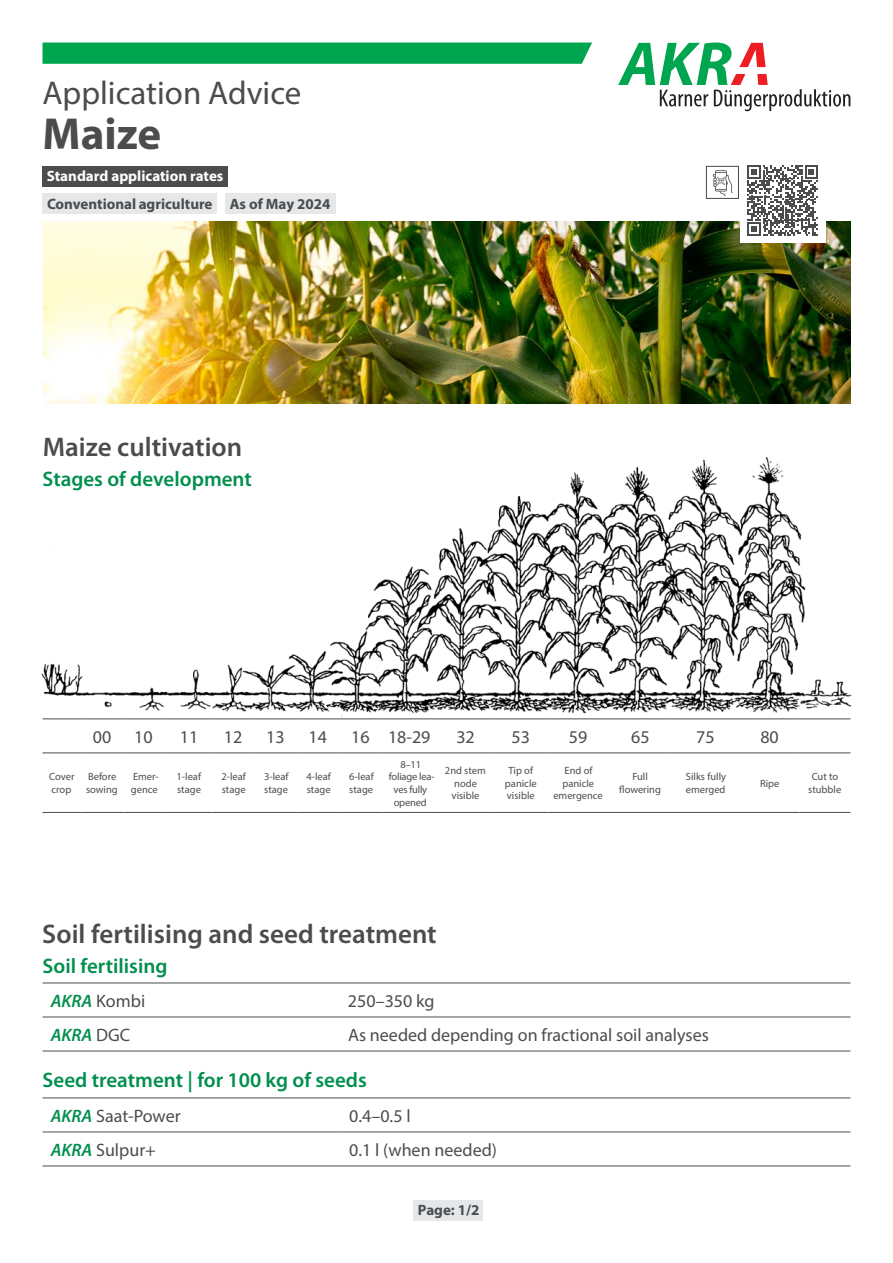
<style>
.page{position:relative;width:893px;height:1263px;background:#fff}
.page>*{position:absolute;margin:0;border:0;box-sizing:border-box;transform-origin:0 0}
.t1{font:700 45px "Myriad Pro";color:#4b4c4d}
.t2{font:33px "Myriad Pro";color:#4b4c4d}
.t3{font:600 27px "Myriad Pro";color:#4b4c4d}
.t4{font:600 21px "Myriad Pro";color:#008f4d}
.t5{font:18px "Myriad Pro";color:#4b4c4d}
.t6{font:italic 600 18px "Myriad Pro";color:#008f4d}
.t7{font:700 15px "Myriad Pro";color:#4b4c4d}
.t8{font:700 15px "Myriad Pro";color:#fff}
.t9{font:10.5px/12.6px "Myriad Pro";color:#4b4c4d}
.t10{font:10.5px/12.6px "Myriad Pro";letter-spacing:-.02em;color:#4b4c4d;text-align:center}
.s1{font-weight:600;font-style:italic;color:#008f4d}
.s2{font-weight:400;font-style:normal;color:#4b4c4d}
</style>
<div class="page">
<div style="left:43px;top:43px;width:549px;height:21px;background:#00a54f"></div>
<svg style="left:618px;top:43px;width:232px;height:68px"></svg>
<div style="left:706px;top:166px;width:33px;height:33px;border:1px solid #4b4c4d"></div>
<svg style="left:713px;top:170px;width:20px;height:26px"></svg>
<img style="left:43px;top:221px;width:807px;height:183px">
<hr style="left:43px;top:1017px;width:297px;height:1px;background:#4b4c4d">
<hr style="left:340px;top:1017px;width:510px;height:1px;background:#4b4c4d">
<hr style="left:43px;top:983px;width:297px;height:1px;background:#4b4c4d">
<hr style="left:340px;top:983px;width:510px;height:1px;background:#4b4c4d">
<hr style="left:43px;top:1051px;width:297px;height:1px;background:#4b4c4d">
<hr style="left:340px;top:1051px;width:510px;height:1px;background:#4b4c4d">
<hr style="left:43px;top:1098px;width:297px;height:1px;background:#4b4c4d">
<hr style="left:340px;top:1098px;width:510px;height:1px;background:#4b4c4d">
<hr style="left:43px;top:1132px;width:297px;height:1px;background:#4b4c4d">
<hr style="left:340px;top:1132px;width:510px;height:1px;background:#4b4c4d">
<hr style="left:43px;top:1166px;width:297px;height:1px;background:#4b4c4d">
<hr style="left:340px;top:1166px;width:510px;height:1px;background:#4b4c4d">
<div style="left:43px;top:166px;width:185px;height:21px;background:#4b4c4d"></div>
<div style="left:740px;top:157px;width:86px;height:86px;background:#fff"></div>
<svg style="left:747px;top:165px;width:71px;height:71px"></svg>
<div style="left:43px;top:193px;width:174px;height:21px;background:#e6e7e9"></div>
<div style="left:226px;top:193px;width:110px;height:21px;background:#e6e7e9"></div>
<div style="left:413px;top:1199px;width:70px;height:21px;background:#e6e7e9"></div>
<img style="left:41px;top:457px;width:811px;height:263px">
<hr style="left:43px;top:753px;width:38px;height:1px;background:#4b4c4d">
<hr style="left:81px;top:753px;width:42px;height:1px;background:#4b4c4d">
<hr style="left:123px;top:753px;width:43px;height:1px;background:#4b4c4d">
<hr style="left:166px;top:753px;width:47px;height:1px;background:#4b4c4d">
<hr style="left:213px;top:753px;width:42px;height:1px;background:#4b4c4d">
<hr style="left:255px;top:753px;width:43px;height:1px;background:#4b4c4d">
<hr style="left:298px;top:753px;width:42px;height:1px;background:#4b4c4d">
<hr style="left:340px;top:753px;width:43px;height:1px;background:#4b4c4d">
<hr style="left:383px;top:753px;width:55px;height:1px;background:#4b4c4d">
<hr style="left:438px;top:753px;width:55px;height:1px;background:#4b4c4d">
<hr style="left:493px;top:753px;width:56px;height:1px;background:#4b4c4d">
<hr style="left:549px;top:753px;width:59px;height:1px;background:#4b4c4d">
<hr style="left:608px;top:753px;width:64px;height:1px;background:#4b4c4d">
<hr style="left:672px;top:753px;width:68px;height:1px;background:#4b4c4d">
<hr style="left:740px;top:753px;width:59px;height:1px;background:#4b4c4d">
<hr style="left:799px;top:753px;width:51px;height:1px;background:#4b4c4d">
<hr style="left:43px;top:719px;width:38px;height:1px;background:#4b4c4d">
<hr style="left:81px;top:719px;width:42px;height:1px;background:#4b4c4d">
<hr style="left:123px;top:719px;width:43px;height:1px;background:#4b4c4d">
<hr style="left:166px;top:719px;width:47px;height:1px;background:#4b4c4d">
<hr style="left:213px;top:719px;width:42px;height:1px;background:#4b4c4d">
<hr style="left:255px;top:719px;width:43px;height:1px;background:#4b4c4d">
<hr style="left:298px;top:719px;width:42px;height:1px;background:#4b4c4d">
<hr style="left:340px;top:719px;width:43px;height:1px;background:#4b4c4d">
<hr style="left:383px;top:719px;width:55px;height:1px;background:#4b4c4d">
<hr style="left:438px;top:719px;width:55px;height:1px;background:#4b4c4d">
<hr style="left:493px;top:719px;width:56px;height:1px;background:#4b4c4d">
<hr style="left:549px;top:719px;width:59px;height:1px;background:#4b4c4d">
<hr style="left:608px;top:719px;width:64px;height:1px;background:#4b4c4d">
<hr style="left:672px;top:719px;width:68px;height:1px;background:#4b4c4d">
<hr style="left:740px;top:719px;width:59px;height:1px;background:#4b4c4d">
<hr style="left:799px;top:719px;width:51px;height:1px;background:#4b4c4d">
<hr style="left:43px;top:812px;width:38px;height:1px;background:#4b4c4d">
<hr style="left:81px;top:812px;width:42px;height:1px;background:#4b4c4d">
<hr style="left:123px;top:812px;width:43px;height:1px;background:#4b4c4d">
<hr style="left:166px;top:812px;width:47px;height:1px;background:#4b4c4d">
<hr style="left:213px;top:812px;width:42px;height:1px;background:#4b4c4d">
<hr style="left:255px;top:812px;width:43px;height:1px;background:#4b4c4d">
<hr style="left:298px;top:812px;width:42px;height:1px;background:#4b4c4d">
<hr style="left:340px;top:812px;width:43px;height:1px;background:#4b4c4d">
<hr style="left:383px;top:812px;width:55px;height:1px;background:#4b4c4d">
<hr style="left:438px;top:812px;width:55px;height:1px;background:#4b4c4d">
<hr style="left:493px;top:812px;width:56px;height:1px;background:#4b4c4d">
<hr style="left:549px;top:812px;width:59px;height:1px;background:#4b4c4d">
<hr style="left:608px;top:812px;width:64px;height:1px;background:#4b4c4d">
<hr style="left:672px;top:812px;width:68px;height:1px;background:#4b4c4d">
<hr style="left:740px;top:812px;width:59px;height:1px;background:#4b4c4d">
<hr style="left:799px;top:812px;width:51px;height:1px;background:#4b4c4d">
<h2 class="t2" style="left:43px;top:73px;width:260px">Application Advice</h2>
<h1 class="t1" style="left:43px;top:104px;width:120px">Maize</h1>
<h3 class="t8" style="left:47px;top:166px;width:178px">Standard application rates</h3>
<h3 class="t7" style="left:47px;top:194px;width:285px">Conventional agriculture As of May 2024</h3>
<h3 class="t3" style="left:43px;top:430px;width:201px">Maize cultivation</h3>
<h3 class="t4" style="left:43px;top:465px;width:211px">Stages of development</h3>
<h3 class="t5" style="left:93px;top:725px;width:20px">00</h3>
<h3 class="t5" style="left:134px;top:725px;width:20px">10</h3>
<h3 class="t5" style="left:180px;top:725px;width:20px">11</h3>
<h3 class="t5" style="left:224px;top:725px;width:20px">12</h3>
<h3 class="t5" style="left:266px;top:725px;width:20px">13</h3>
<h3 class="t5" style="left:309px;top:725px;width:20px">14</h3>
<h3 class="t5" style="left:351px;top:725px;width:81px">16 18-29</h3>
<h3 class="t5" style="left:456px;top:725px;width:20px">32</h3>
<h3 class="t5" style="left:512px;top:725px;width:20px">53</h3>
<h3 class="t5" style="left:569px;top:725px;width:20px">59</h3>
<h3 class="t5" style="left:631px;top:725px;width:20px">65</h3>
<h3 class="t5" style="left:696px;top:725px;width:20px">75</h3>
<h3 class="t5" style="left:760px;top:725px;width:20px">80</h3>
<p class="t9" style="left:49px;top:770px;width:27px">Cover crop</p>
<p class="t9" style="left:86px;top:770px;width:33px">Before sowing</p>
<p class="t9" style="left:131px;top:770px;width:29px">Emer&shy;gence</p>
<p class="t9" style="left:177px;top:770px;width:26px">1-leaf stage</p>
<p class="t9" style="left:222px;top:770px;width:26px">2-leaf stage</p>
<p class="t9" style="left:264px;top:770px;width:26px">3-leaf stage</p>
<p class="t9" style="left:307px;top:770px;width:26px">4-leaf stage</p>
<p class="t9" style="left:349px;top:770px;width:26px">6-leaf stage</p>
<p class="t10" style="left:389px;top:758px;width:47px">8–11 foliage lea&shy;ves fully opened</p>
<p class="t9" style="left:445px;top:764px;width:42px;text-align:center">2nd stem node visible</p>
<p class="t9" style="left:505px;top:764px;width:33px;text-align:center">Tip of panicle visible</p>
<p class="t9" style="left:553px;top:764px;width:51px;text-align:center">End of panicle emergence</p>
<p class="t9" style="left:619px;top:770px;width:43px;text-align:center">Full flowering</p>
<p class="t9" style="left:686px;top:770px;width:42px">Silks fully emerged</p>
<p class="t9" style="left:760px;top:777px;width:21px">Ripe</p>
<p class="t9" style="left:808px;top:770px;width:35px;text-align:center">Cut to stubble</p>
<h3 class="t3" style="left:42px;top:917px;width:396px">Soil fertilising and seed treatment</h3>
<h3 class="t4" style="left:43px;top:952px;width:126px">Soil fertilising</h3>
<h3 class="t5" style="left:51px;top:989px;width:96px"><span class="s1">AKRA</span> Kombi</h3>
<h3 class="t5" style="left:348px;top:989px;width:88px">250–350 kg</h3>
<h3 class="t6" style="left:51px;top:1023px;width:81px">AKRA <span class="s2">DGC</span></h3>
<h3 class="t5" style="left:348px;top:1023px;width:362px">As needed depending on fractional soil analyses</h3>
<h3 class="t4" style="left:43px;top:1067px;width:326px">Seed treatment | for 100 kg of seeds</h3>
<h3 class="t5" style="left:51px;top:1104px;width:131px"><span class="s1">AKRA</span> Saat-Power</h3>
<h3 class="t5" style="left:349px;top:1104px;width:63px">0.4–0.5 l</h3>
<h3 class="t5" style="left:51px;top:1138px;width:107px"><span class="s1">AKRA</span> Sulpur+</h3>
<h3 class="t5" style="left:349px;top:1138px;width:149px">0.1 l (when needed)</h3>
<h3 class="t7" style="left:418px;top:1200px;width:63px">Page: 1/2</h3>
</div>
